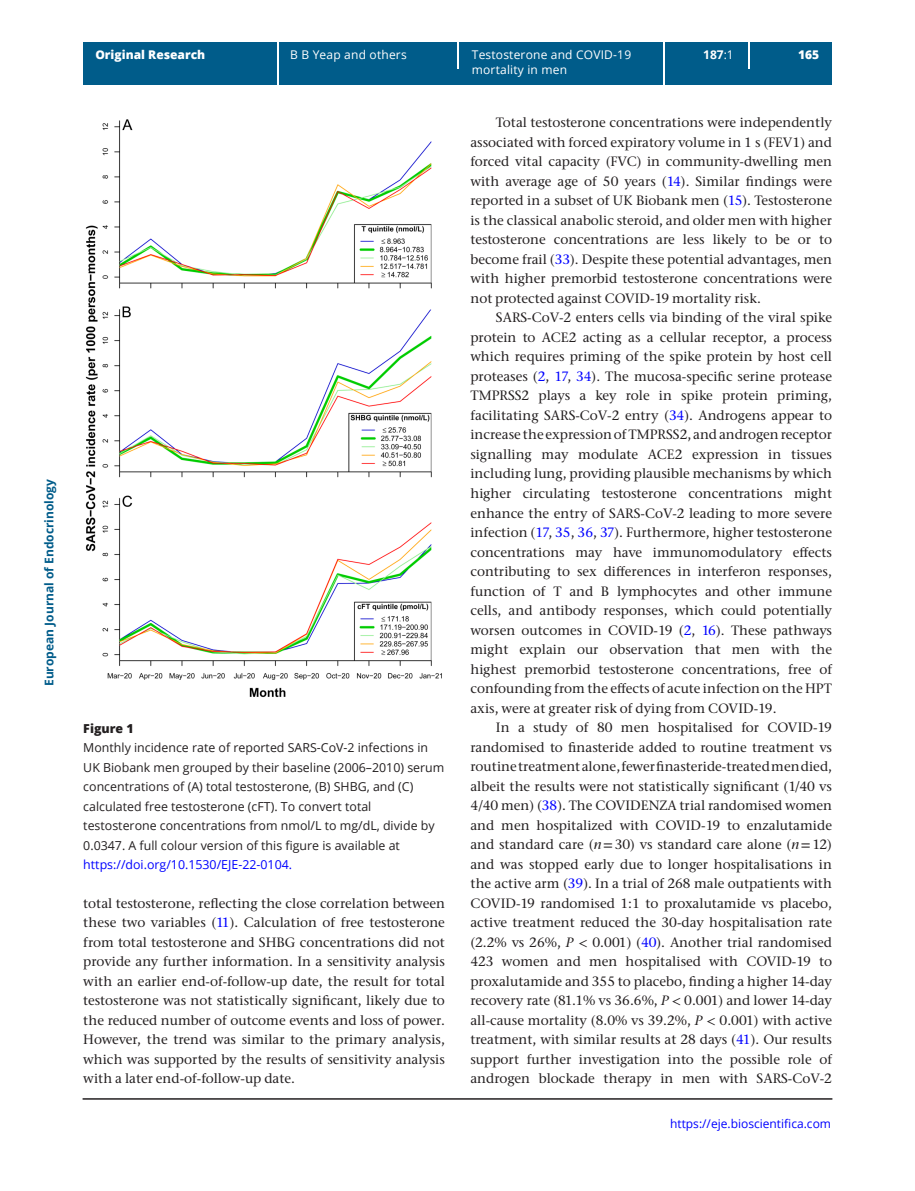
<style>
.page{position:relative;width:915px;height:1191px;background:#fff}
.page>*{position:absolute;margin:0;border:0;box-sizing:border-box;transform-origin:0 0}
.TXI{font:500 13.5px/19.5px "Stone Serif ITC Pro";color:#231f20;text-align:justify}
.FC{font:12.3px/19.5px "Open Sans";color:#231f20}
.FC-2{font:800 12.3px "Open Sans";color:#231f20}
.t1{font:12px "Open Sans";letter-spacing:.015em;color:#fff}
.t2{font:700 12px "Open Sans";color:#005c8a}
.t3{font:12px "Open Sans";color:#00f}
.t4{font:800 12px "Open Sans";color:#fff}
.t5{font:700 12px "Open Sans";color:#fff}
.s1{font-weight:400}
.s2{color:#00f}
.s3{font-style:italic}
.s4{font-family:"STIX Two Text"}
.s5{font-family:"STIX General";font-weight:400}
</style>
<div class="page">
<div style="left:83px;top:42px;width:748px;height:43px;background:#005c8a"></div>
<hr style="left:277px;top:42px;width:1px;height:43px;background:#fff">
<hr style="left:663px;top:42px;width:1px;height:43px;background:#fff">
<hr style="left:457px;top:42px;width:2px;height:26px;background:#fff">
<hr style="left:83px;top:1098px;width:749px;height:1px;background:#231f20">
<hr style="left:747px;top:42px;width:2px;height:26px;background:#fff">
<img style="left:85px;top:119px;width:357px;height:578px">
<p class="t2" style="left:41px;top:686px;width:209px;rotate:-90deg">European Journal of Endocrinology</p>
<p class="t4" style="left:95px;top:46px;width:111px">Original Research</p>
<p class="t1" style="left:290px;top:47px;width:118px">B B Yeap and others</p>
<p class="t1" style="left:471px;top:47px;width:161px">Testosterone and COVID-19</p>
<p class="t5" style="left:703px;top:46px;width:32px">187<span class="s1">:1</span></p>
<p class="t4" style="left:797px;top:46px;width:23px">165</p>
<p class="t1" style="left:471px;top:61px;width:97px">mortality in men</p>
<p class="FC-2" style="left:83px;top:719px;width:52px">Figure 1</p>
<p class="FC" style="left:83px;top:738px;width:362px">Monthly incidence rate of reported SARS-CoV-2 infections in UK Biobank men grouped by their baseline (2006–2010) serum concentrations of (A) total testosterone, (B) SHBG, and (C) calculated free testosterone (cFT). To convert total testosterone concentrations from nmol/L to mg/dL, divide by 0.0347. A full colour version of this figure is available at <span class="s2">https://doi.org/10.1530/EJE-22-0104.</span></p>
<p class="TXI" style="left:83px;top:893px;width:363px">total testosterone, reflecting the close correlation between these two variables (<span class="s2">11</span>). Calculation of free testosterone from total testosterone and SHBG concentrations did not provide any further information. In a sensitivity analysis with an earlier end-of-follow-up date, the result for total testosterone was not statistically significant, likely due to the reduced number of outcome events and loss of power.<br>However, the trend was similar to the primary analysis, which was supported by the results of sensitivity analysis with a later end-of-follow-up date.</p>
<p class="TXI" style="left:470px;top:113px;width:363px;text-indent:26px">Total testosterone concentrations were independently associated with forced expiratory volume in 1 s (FEV1) and forced vital capacity (FVC) in community-dwelling men with average age of 50 years (<span class="s2">14</span>). Similar findings were reported in a subset of UK Biobank men (<span class="s2">15</span>). Testosterone is the classical anabolic steroid, and older men with higher testosterone concentrations are less likely to be or to become frail (<span class="s2">33</span>). Despite these potential advantages, men with higher premorbid testosterone concentrations were not protected against COVID-19 mortality risk.</p>
<p class="TXI" style="left:470px;top:308px;width:363px;text-indent:26px">SARS-CoV-2 enters cells via binding of the viral spike protein to ACE2 acting as a cellular receptor, a process which requires priming of the spike protein by host cell proteases (<span class="s2">2</span>, <span class="s2">17</span>, <span class="s2">34</span>). The mucosa-specific serine protease TMPRSS2 plays a key role in spike protein priming, facilitating SARS-CoV-2 entry (<span class="s2">34</span>). Androgens appear to increase the expression of TMPRSS2, and androgen receptor signalling may modulate ACE2 expression in tissues including lung, providing plausible mechanisms by which higher circulating testosterone concentrations might enhance the entry of SARS-CoV-2 leading to more severe infection (<span class="s2">17</span>, <span class="s2">35</span>, <span class="s2">36</span>, <span class="s2">37</span>). Furthermore, higher testosterone concentrations may have immunomodulatory effects contributing to sex differences in interferon responses, function of T and B lymphocytes and other immune cells, and antibody responses, which could potentially worsen outcomes in COVID-19 (<span class="s2">2</span>, <span class="s2">16</span>). These pathways might explain our observation that men with the highest premorbid testosterone concentrations, free of confounding from the effects of acute infection on the HPT axis, were at greater risk of dying from COVID-19.</p>
<p class="TXI" style="left:470px;top:717px;width:363px;text-indent:26px">In a study of 80 men hospitalised for COVID-19 randomised to finasteride added to routine treatment vs routine treatment alone, fewer finasteride-treated men died, albeit the results were not statistically significant (1/40 vs 4/40 men) (<span class="s2">38</span>). The COVIDENZA trial randomised women and men hospitalized with COVID-19 to enzalutamide and standard care (<span class="s3">n</span><span class="s4">=</span>30) vs standard care alone (<span class="s3">n</span><span class="s4">=</span>12) and was stopped early due to longer hospitalisations in the active arm (<span class="s2">39</span>). In a trial of 268 male outpatients with COVID-19 randomised 1:1 to proxalutamide vs placebo, active treatment reduced the 30-day hospitalisation rate (2.2% vs 26%, <span class="s3">P</span> <span class="s5">&lt;</span> 0.001) (<span class="s2">40</span>). Another trial randomised 423 women and men hospitalised with COVID-19 to proxalutamide and 355 to placebo, finding a higher 14-day recovery rate (81.1% vs 36.6%, <span class="s3">P</span> <span class="s5">&lt;</span> 0.001) and lower 14-day all-cause mortality (8.0% vs 39.2%, <span class="s3">P</span> <span class="s5">&lt;</span> 0.001) with active treatment, with similar results at 28 days (<span class="s2">41</span>). Our results support further investigation into the possible role of androgen blockade therapy in men with SARS-CoV-2</p>
<p class="t3" style="left:669px;top:1115px;width:162px">https://eje.bioscientifica.com</p>
</div>
